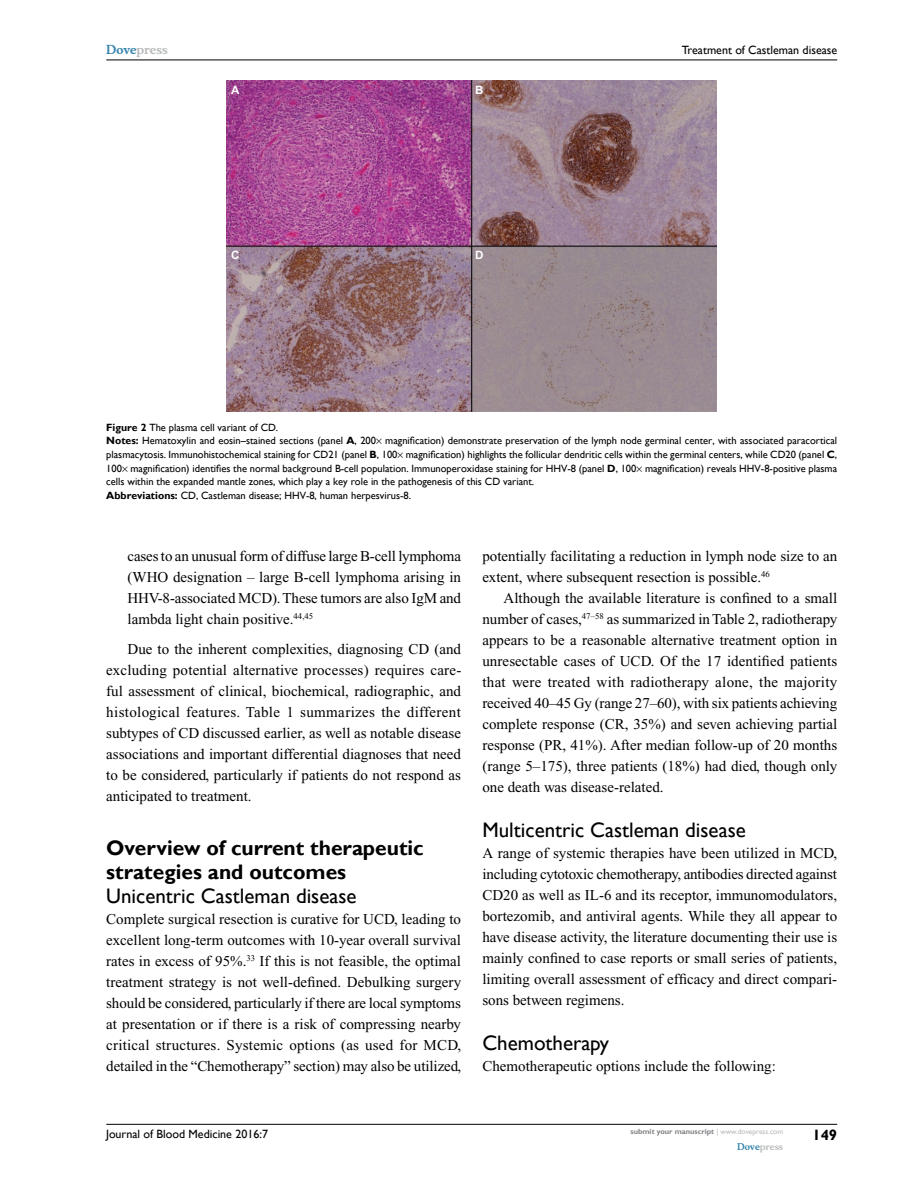
<style>
.page{position:relative;width:918px;height:1188px;background:#fff}
.page>*{position:absolute;margin:0;border:0;box-sizing:border-box;transform-origin:0 0}
.t1{font:21px "Gill Sans";color:#000}
.t2{font:700 21px/24px "Gill Sans";color:#000}
.t3{font:15px/21px "Times New Roman";color:#000;text-align:justify}
.t4{font:700 15px "Gill Sans";color:#000}
.t5{font:12px "Gill Sans";color:#000}
.t6{font:700 12px "Musee";color:#b8babc}
.t7{font:700 11.55px "Arial";color:#fff}
.t8{font:10.5px/13.5px "Gill Sans";color:#000}
.t9{font:700 9px "Musee";color:#b8babc}
.t10{font:700 7.5px "Gill Sans";color:#808285}
.s1{color:#3785ad}
.s2{font-weight:700}
.s3{font-weight:400;color:#b8babc}
</style>
<div class="page">
<hr style="left:106px;top:1124px;width:731px;height:1px;background:#000">
<hr style="left:106px;top:60px;width:731px;height:1px;background:#000">
<img style="left:227px;top:81px;width:490px;height:331px">
<p class="t6" style="left:106px;top:43px;width:63px"><span class="s1">Dove</span>press</p>
<p class="t7" style="left:231px;top:83px;width:10px">A</p>
<p class="t7" style="left:475px;top:83px;width:10px">B</p>
<p class="t7" style="left:231px;top:249px;width:10px">C</p>
<p class="t7" style="left:475px;top:249px;width:10px">D</p>
<p class="t5" style="left:682px;top:43px;width:157px">Treatment of Castleman disease</p>
<p class="t8" style="left:106px;top:421px;width:732px"><span class="s2">Figure 2</span> The plasma cell variant of CD.<br><span class="s2">Notes:</span> Hematoxylin and eosin–stained sections (panel <span class="s2">A</span>, 200 magnification) demonstrate preservation of the lymph node germinal center, with associated paracortical plasmacytosis. Immunohistochemical staining for CD21 (panel <span class="s2">B</span>, 100 magnification) highlights the follicular dendritic cells within the germinal centers, while CD20 (panel <span class="s2">C</span>, 100 magnification) identifies the normal background B-cell population. Immunoperoxidase staining for HHV-8 (panel <span class="s2">D</span>, 100 magnification) reveals HHV-8-positive plasma cells within the expanded mantle zones, which play a key role in the pathogenesis of this CD variant.<br><span class="s2">Abbreviations:</span> CD, Castleman disease; HHV-8, human herpesvirus-8.</p>
<p class="t3" style="left:128px;top:545px;width:335px">cases to an unusual form of diffuse large B-cell lymphoma (WHO designation – large B-cell lymphoma arising in HHV-8-associated MCD). These tumors are also IgM and lambda light chain positive.<sup>44,45</sup></p>
<p class="t3" style="left:106px;top:638px;width:357px;text-indent:21px">Due to the inherent complexities, diagnosing CD (and excluding potential alternative processes) requires care&shy;ful assessment of clinical, biochemical, radiographic, and histological features. Table 1 summarizes the different subtypes of CD discussed earlier, as well as notable disease associations and important differential diagnoses that need to be considered, particularly if patients do not respond as anticipated to treatment.</p>
<h1 class="t2" style="left:106px;top:836px;width:319px">Overview of current therapeutic strategies and outcomes</h1>
<h1 class="t1" style="left:106px;top:884px;width:252px">Unicentric Castleman disease</h1>
<p class="t3" style="left:106px;top:908px;width:357px">Complete surgical resection is curative for UCD, leading to excellent long-term outcomes with 10-year overall survival rates in excess of 95%.<sup>33</sup> If this is not feasible, the optimal treatment strategy is not well-defined. Debulking surgery should be considered, particularly if there are local symptoms at presentation or if there is a risk of compressing nearby critical structures. Systemic options (as used for MCD, detailed in the “Chemotherapy” section) may also be utilized,</p>
<p class="t3" style="left:482px;top:545px;width:356px">potentially facilitating a reduction in lymph node size to an extent, where subsequent resection is possible.<sup>46</sup></p>
<p class="t3" style="left:482px;top:587px;width:356px;text-indent:21px">Although the available literature is confined to a small number of cases,<sup>47–58</sup> as summarized in Table 2, radiotherapy appears to be a reasonable alternative treatment option in unresectable cases of UCD. Of the 17 identified patients that were treated with radiotherapy alone, the majority received 40–45 Gy (range 27–60), with six patients achieving complete response (CR, 35%) and seven achieving partial response (PR, 41%). After median follow-up of 20 months (range 5–175), three patients (18%) had died, though only one death was disease-related.</p>
<h1 class="t1" style="left:482px;top:818px;width:265px">Multicentric Castleman disease</h1>
<p class="t3" style="left:482px;top:842px;width:356px">A range of systemic therapies have been utilized in MCD, including cytotoxic chemotherapy, antibodies directed against CD20 as well as IL-6 and its receptor, immunomodulators, bortezomib, and antiviral agents. While they all appear to have disease activity, the literature documenting their use is mainly confined to case reports or small series of patients, limiting overall assessment of efficacy and direct compari&shy;sons between regimens.</p>
<h1 class="t1" style="left:482px;top:1031px;width:128px">Chemotherapy</h1>
<p class="t3" style="left:482px;top:1055px;width:295px">Chemotherapeutic options include the following:</p>
<p class="t5" style="left:106px;top:1127px;width:163px">Journal of Blood Medicine 2016:7</p>
<p class="t10" style="left:631px;top:1127px;width:154px">submit your manuscript <span class="s3">| www.dovepress.com</span></p>
<p class="t9" style="left:737px;top:1141px;width:48px"><span class="s1">Dove</span>press</p>
<p class="t4" style="left:812px;top:1126px;width:26px">149</p>
</div>
